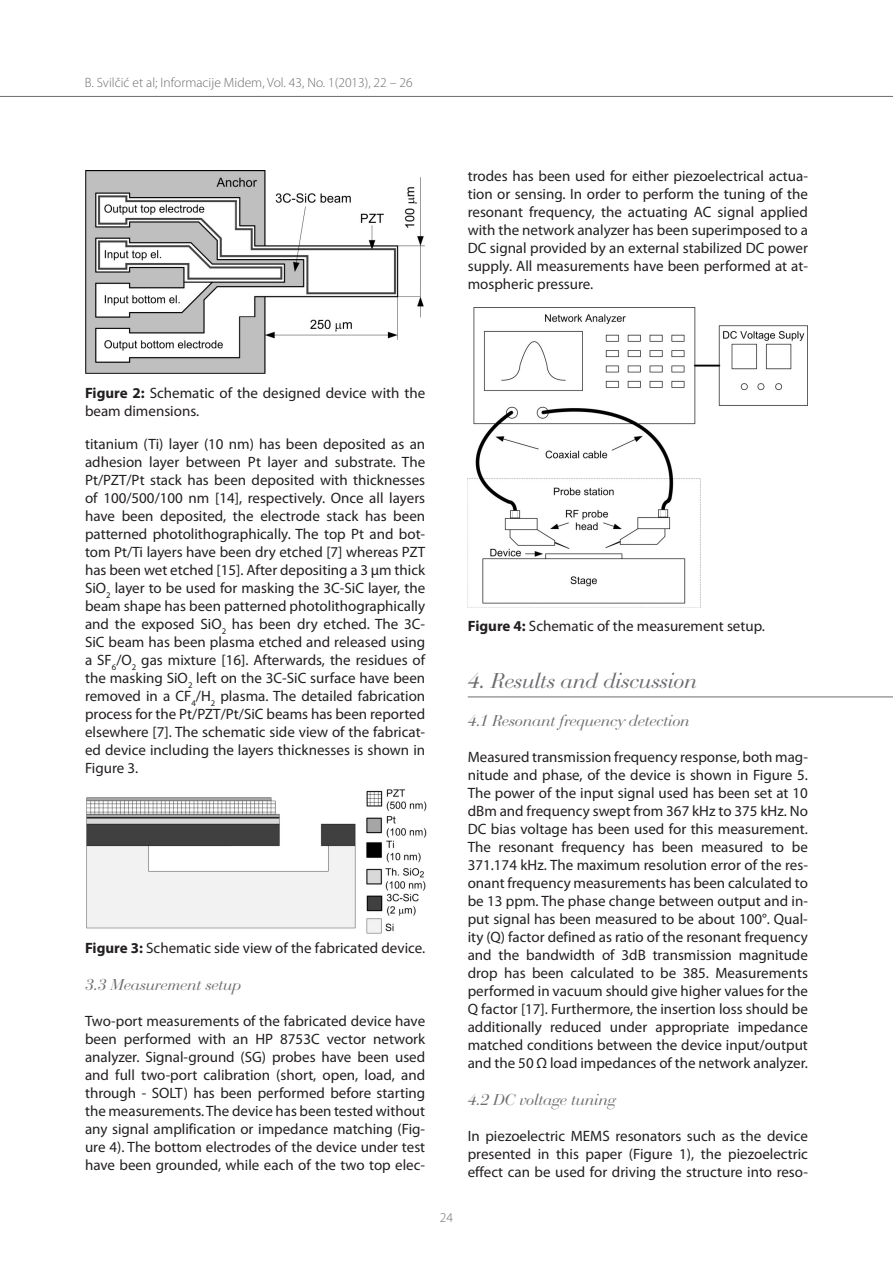
<style>
.page{position:relative;width:893px;height:1263px;background:#fff}
.page>*{position:absolute;margin:0;border:0;box-sizing:border-box;transform-origin:0 0}
.t1{font:italic 22.5px "Bauer Bod DEE";color:#6c6d70}
.t2{font:italic 16.5px "Bauer Bod DEE";color:#6c6d70}
.t3{font:15px/18px "Myriad Pro";color:#231f20;text-align:justify}
.t4{font:300 13.5px "Myriad Pro";color:#6c6d70}
.s1{font-weight:700}
</style>
<div class="page">
<hr style="left:0;top:96px;width:893px;height:1px;background:#6c6d70">
<img style="left:85px;top:170px;width:340px;height:204px">
<img style="left:86px;top:789px;width:340px;height:145px">
<img style="left:468px;top:308px;width:340px;height:299px">
<hr style="left:468px;top:696px;width:425px;height:1px;background:#6c6d70">
<p class="t4" style="left:85px;top:75px;width:329px">B. Svilčić et al; Informacije Midem, Vol. 43, No. 1(2013), 22 – 26</p>
<p class="t3" style="left:468px;top:167px;width:342px">trodes has been used for either piezoelectrical actua&shy;tion or sensing. In order to perform the tuning of the resonant frequency, the actuating AC signal applied with the network analyzer has been superimposed to a DC signal provided by an external stabilized DC power supply. All measurements have been performed at at&shy;mospheric pressure.</p>
<p class="t3" style="left:85px;top:384px;width:342px"><span class="s1">Figure 2:</span> Schematic of the designed device with the beam dimensions.</p>
<p class="t3" style="left:85px;top:434px;width:342px">titanium (Ti) layer (10 nm) has been deposited as an adhesion layer between Pt layer and substrate. The Pt/PZT/Pt stack has been deposited with thicknesses of 100/500/100 nm [14], respectively. Once all layers have been deposited, the electrode stack has been patterned photolithographically. The top Pt and bot&shy;tom Pt/Ti layers have been dry etched [7] whereas PZT has been wet etched [15]. After depositing a 3 µm thick SiO<sub>2</sub> layer to be used for masking the 3C-SiC layer, the beam shape has been patterned photolithographically and the exposed SiO<sub>2</sub> has been dry etched. The 3C-SiC beam has been plasma etched and released using a SF<sub>6</sub>/O<sub>2</sub> gas mixture [16]. Afterwards, the residues of the masking SiO<sub>2</sub> left on the 3C-SiC surface have been removed in a CF<sub>4</sub>/H<sub>2</sub> plasma. The detailed fabrication process for the Pt/PZT/Pt/SiC beams has been reported elsewhere [7]. The schematic side view of the fabricat&shy;ed device including the layers thicknesses is shown in Figure 3.</p>
<p class="t3" style="left:85px;top:938px;width:342px"><span class="s1">Figure 3:</span> Schematic side view of the fabricated device.</p>
<p class="t2" style="left:85px;top:975px;width:158px">3.3 Measurement setup</p>
<p class="t3" style="left:85px;top:1012px;width:342px">Two-port measurements of the fabricated device have been performed with an HP 8753C vector network analyzer. Signal-ground (SG) probes have been used and full two-port calibration (short, open, load, and through - SOLT) has been performed before starting the measurements. The device has been tested without any signal amplification or impedance matching (Fig&shy;ure 4). The bottom electrodes of the device under test have been grounded, while each of the two top elec-</p>
<p class="t4" style="left:440px;top:1210px;width:15px">24</p>
<p class="t3" style="left:468px;top:617px;width:299px"><span class="s1">Figure 4:</span> Schematic of the measurement setup.</p>
<h1 class="t1" style="left:468px;top:668px;width:231px">4. Results and discussion</h1>
<p class="t2" style="left:468px;top:711px;width:223px">4.1 Resonant frequency detection</p>
<p class="t3" style="left:468px;top:748px;width:342px">Measured transmission frequency response, both mag&shy;nitude and phase, of the device is shown in Figure 5.<br>The power of the input signal used has been set at 10 dBm and frequency swept from 367 kHz to 375 kHz. No DC bias voltage has been used for this measurement.<br>The resonant frequency has been measured to be 371.174 kHz. The maximum resolution error of the res&shy;onant frequency measurements has been calculated to be 13 ppm. The phase change between output and in&shy;put signal has been measured to be about 100°. Qual&shy;ity (Q) factor defined as ratio of the resonant frequency and the bandwidth of 3dB transmission magnitude drop has been calculated to be 385. Measurements performed in vacuum should give higher values for the Q factor [17]. Furthermore, the insertion loss should be additionally reduced under appropriate impedance matched conditions between the device input/output and the 50 Ω load impedances of the network analyzer.</p>
<p class="t2" style="left:468px;top:1090px;width:149px">4.2 DC voltage tuning</p>
<p class="t3" style="left:468px;top:1127px;width:342px">In piezoelectric MEMS resonators such as the device presented in this paper (Figure 1), the piezoelectric effect can be used for driving the structure into reso-</p>
</div>
